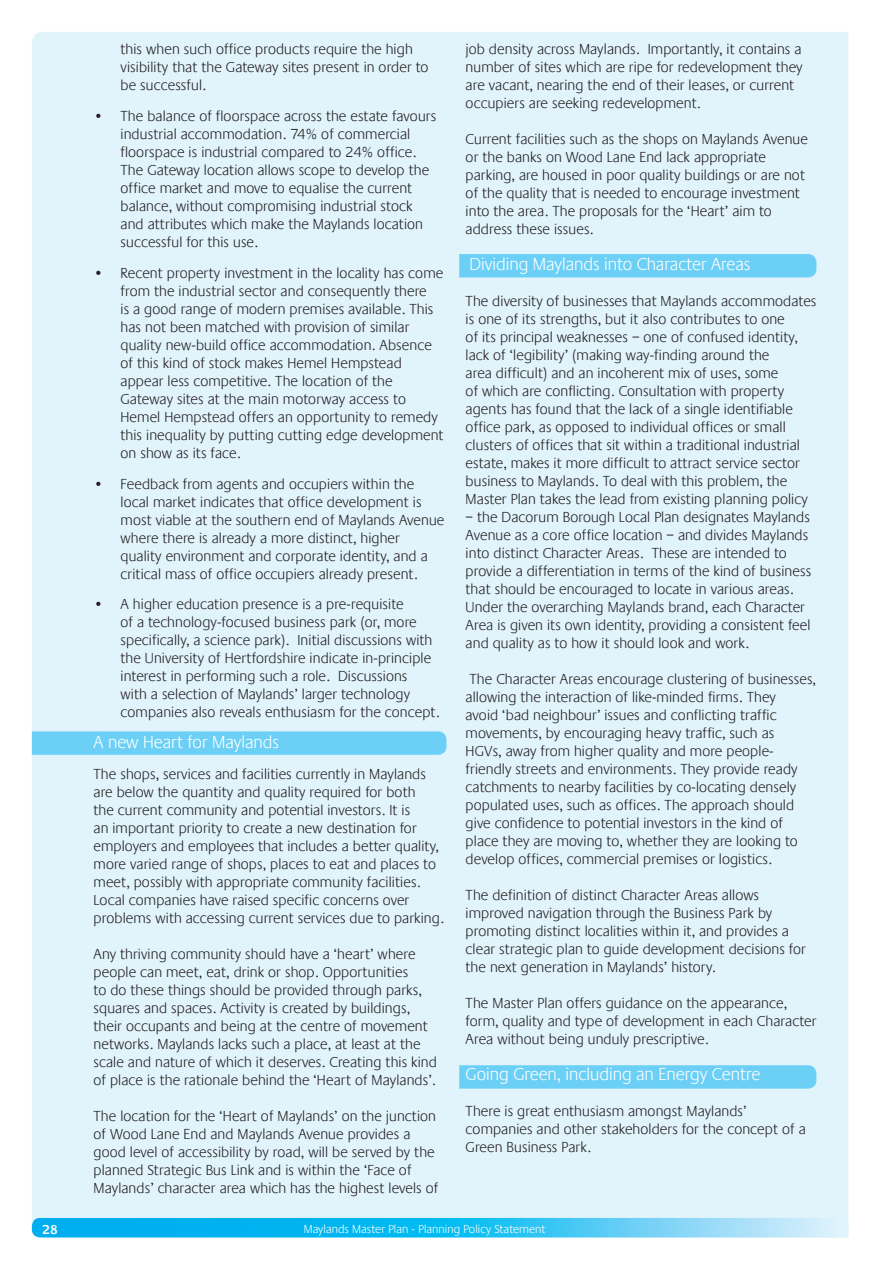
<style>
.page{position:relative;width:893px;height:1263px;background:#fff}
.page>*{position:absolute;margin:0;border:0;box-sizing:border-box;transform-origin:0 0}
.t1{font:300 18px "Praxis EF";color:#fff}
.t2{font:300 15px/18px "Praxis EF";letter-spacing:.01em;color:#231f20}
.t3{font:600 13.5px "Praxis EF";color:#fff}
.t4{font:300 12px "Praxis EF";letter-spacing:.01em;color:#fff}
</style>
<div class="page">
<div style="left:32px;top:32px;width:816px;height:1186px;background:#e1f4fc"></div>
<svg style="left:32px;top:1218px;width:816px;height:19px;background:#38c3f2"></svg>
<svg style="left:459px;top:1065px;width:357px;height:24px;background:#6ed0f6"></svg>
<svg style="left:32px;top:731px;width:414px;height:24px;background:#6ecff6"></svg>
<div style="left:459px;top:254px;width:357px;height:23px;background:#6bcff6"></div>
<p class="t2" style="left:121px;top:41px;width:309px">this when such office products require the high visibility that the Gateway sites present in order to be successful.</p>
<p class="t2" style="left:121px;top:108px;width:317px">The balance of floorspace across the estate favours industrial accommodation. 74% of commercial floorspace is industrial compared to 24% office.<br>The Gateway location allows scope to develop the office market and move to equalise the current balance, without compromising industrial stock and attributes which make the Maylands location successful for this use.</p>
<p class="t2" style="left:121px;top:264px;width:325px">Recent property investment in the locality has come from the industrial sector and consequently there<br>is a good range of modern premises available. This has not been matched with provision of similar quality new-build office accommodation. Absence of this kind of stock makes Hemel Hempstead appear less competitive. The location of the Gateway sites at the main motorway access to Hemel Hempstead offers an opportunity to remedy this inequality by putting cutting edge development on show as its face.</p>
<p class="t2" style="left:121px;top:475px;width:325px">Feedback from agents and occupiers within the local market indicates that office development is most viable at the southern end of Maylands Avenue where there is already a more distinct, higher quality environment and corporate identity, and a critical mass of office occupiers already present.</p>
<p class="t2" style="left:121px;top:596px;width:321px">A higher education presence is a pre-requisite<br>of a technology-focused business park (or, more specifically, a science park). Initial discussions with the University of Hertfordshire indicate in-principle interest in performing such a role. Discussions<br>with a selection of Maylands’ larger technology companies also reveals enthusiasm for the concept.</p>
<p class="t1" style="left:94px;top:733px;width:187px">A new Heart for Maylands</p>
<p class="t2" style="left:94px;top:765px;width:352px">The shops, services and facilities currently in Maylands are below the quantity and quality required for both<br>the current community and potential investors. It is<br>an important priority to create a new destination for employers and employees that includes a better quality, more varied range of shops, places to eat and places to meet, possibly with appropriate community facilities.<br>Local companies have raised specific concerns over problems with accessing current services due to parking.</p>
<p class="t2" style="left:94px;top:945px;width:345px">Any thriving community should have a ‘heart’ where people can meet, eat, drink or shop. Opportunities<br>to do these things should be provided through parks, squares and spaces. Activity is created by buildings, their occupants and being at the centre of movement networks. Maylands lacks such a place, at least at the scale and nature of which it deserves. Creating this kind of place is the rationale behind the ‘Heart of Maylands’.</p>
<p class="t2" style="left:94px;top:1107px;width:346px">The location for the ‘Heart of Maylands’ on the junction of Wood Lane End and Maylands Avenue provides a good level of accessibility by road, will be served by the planned Strategic Bus Link and is within the ‘Face of Maylands’ character area which has the highest levels of</p>
<p class="t2" style="left:94px;top:108px;width:12px">•</p>
<p class="t2" style="left:94px;top:264px;width:12px">•</p>
<p class="t2" style="left:94px;top:475px;width:12px">•</p>
<p class="t2" style="left:94px;top:596px;width:12px">•</p>
<p class="t2" style="left:466px;top:41px;width:339px">job density across Maylands. Importantly, it contains a number of sites which are ripe for redevelopment they are vacant, nearing the end of their leases, or current occupiers are seeking redevelopment.</p>
<p class="t2" style="left:466px;top:131px;width:344px">Current facilities such as the shops on Maylands Avenue or the banks on Wood Lane End lack appropriate parking, are housed in poor quality buildings or are not of the quality that is needed to encourage investment into the area. The proposals for the ‘Heart’ aim to address these issues.</p>
<p class="t1" style="left:469px;top:255px;width:282px">Dividing Maylands into Character Areas</p>
<p class="t2" style="left:466px;top:293px;width:352px">The diversity of businesses that Maylands accommodates is one of its strengths, but it also contributes to one<br>of its principal weaknesses – one of confused identity, lack of ‘legibility’ (making way-finding around the<br>area difficult) and an incoherent mix of uses, some<br>of which are conflicting. Consultation with property agents has found that the lack of a single identifiable office park, as opposed to individual offices or small clusters of offices that sit within a traditional industrial estate, makes it more difficult to attract service sector business to Maylands. To deal with this problem, the Master Plan takes the lead from existing planning policy</p>
<p class="t2" style="left:466px;top:509px;width:347px">– the Dacorum Borough Local Plan designates Maylands Avenue as a core office location – and divides Maylands into distinct Character Areas. These are intended to provide a differentiation in terms of the kind of business that should be encouraged to locate in various areas.<br>Under the overarching Maylands brand, each Character Area is given its own identity, providing a consistent feel and quality as to how it should look and work.</p>
<p class="t2" style="left:466px;top:671px;width:352px">The Character Areas encourage clustering of businesses, allowing the interaction of like-minded firms. They<br>avoid ‘bad neighbour’ issues and conflicting traffic movements, by encouraging heavy traffic, such as<br>HGVs, away from higher quality and more people&shy;friendly streets and environments. They provide ready catchments to nearby facilities by co-locating densely populated uses, such as offices. The approach should give confidence to potential investors in the kind of place they are moving to, whether they are looking to develop offices, commercial premises or logistics.</p>
<p class="t2" style="left:466px;top:887px;width:342px">The definition of distinct Character Areas allows improved navigation through the Business Park by promoting distinct localities within it, and provides a clear strategic plan to guide development decisions for the next generation in Maylands’ history.</p>
<p class="t2" style="left:466px;top:995px;width:352px">The Master Plan offers guidance on the appearance, form, quality and type of development in each Character<br>Area without being unduly prescriptive.</p>
<p class="t1" style="left:466px;top:1065px;width:296px">Going Green, including an Energy Centre</p>
<p class="t2" style="left:466px;top:1103px;width:342px">There is great enthusiasm amongst Maylands’ companies and other stakeholders for the concept of a<br>Green Business Park.</p>
<p class="t3" style="left:43px;top:1222px;width:17px">28</p>
<p class="t4" style="left:304px;top:1223px;width:243px">Maylands Master Plan - Planning Policy Statement</p>
</div>
